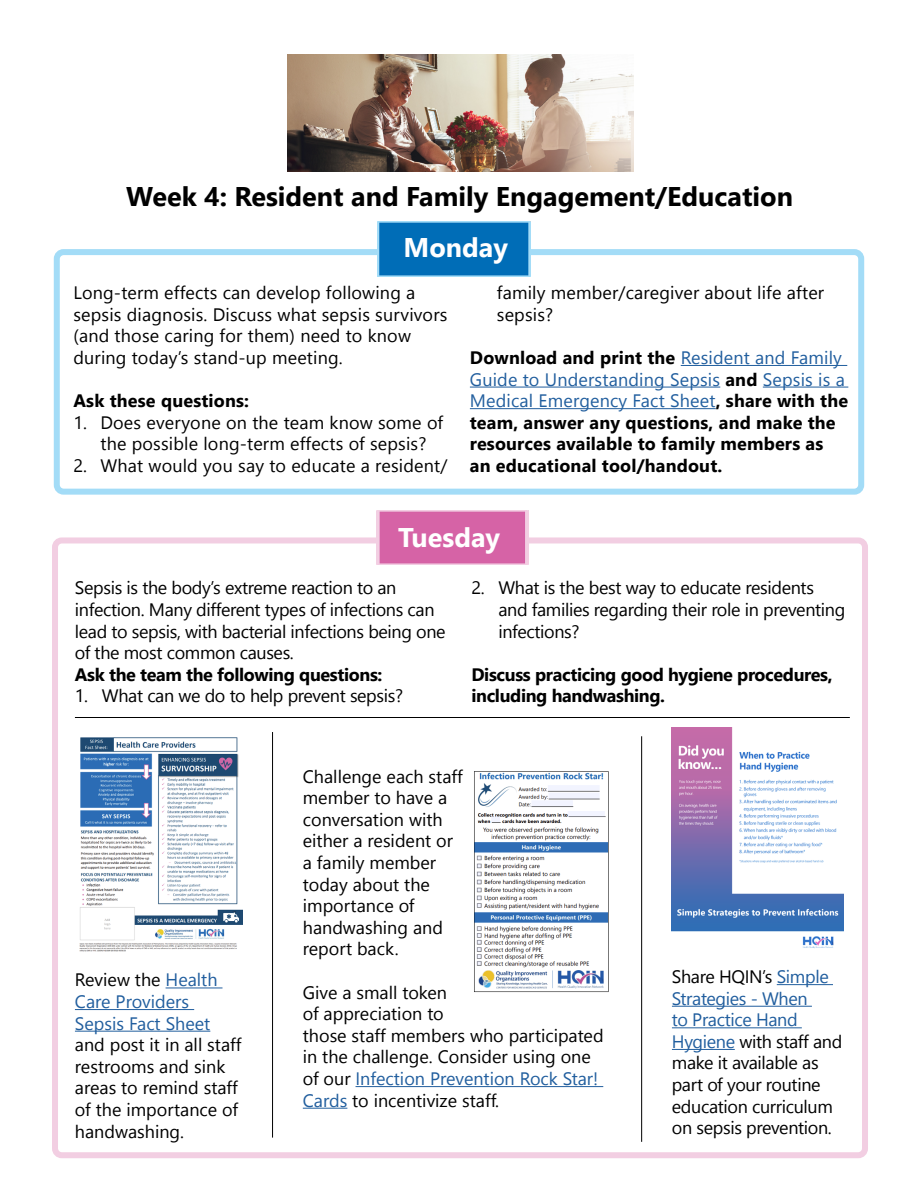
<style>
.page{position:relative;width:918px;height:1188px;background:#fff}
.page>*{position:absolute;margin:0;border:0;box-sizing:border-box;transform-origin:0 0}
.t1{font:700 27px "Nirmala UI";color:#000}
.t2{font:700 27px "Nirmala UI";color:#fff}
.t3{font:18px/21.6px "Nirmala UI";color:#000}
.t4{font:18px/21.6px "Nirmala UI";letter-spacing:-.02em;color:#000}
.t5{font:700 18px/21.6px "Nirmala UI";letter-spacing:.01em;color:#000}
.t6{font:700 18px/21.6px "Nirmala UI";letter-spacing:-.02em;color:#000}
.s1{font-weight:400;color:#215e9e}
.s2{color:#215e9e}
</style>
<div class="page">
<img style="left:288px;top:54px;width:346px;height:118px">
<div style="left:54px;top:249px;width:810px;height:246px;border:6px solid #a3dcf7;border-radius:7px"></div>
<div style="left:378px;top:222px;width:152px;height:54px;background:#006db7"></div>
<hr style="left:681px;top:365px;width:166px;height:1px;background:#215e9e">
<hr style="left:470px;top:387px;width:250px;height:1px;background:#215e9e">
<hr style="left:763px;top:387px;width:85px;height:1px;background:#215e9e">
<hr style="left:470px;top:408px;width:246px;height:1px;background:#215e9e">
<div style="left:52px;top:537px;width:816px;height:621px;border:6px solid #f2cee2;border-radius:7px"></div>
<img style="left:377px;top:510px;width:152px;height:55px">
<img style="left:79px;top:737px;width:163px;height:215px">
<hr style="left:166px;top:988px;width:57px;height:1px;background:#215e9e">
<hr style="left:75px;top:1009px;width:119px;height:1px;background:#215e9e">
<hr style="left:75px;top:1031px;width:135px;height:1px;background:#215e9e">
<img style="left:672px;top:728px;width:172px;height:221px">
<hr style="left:777px;top:984px;width:56px;height:1px;background:#215e9e">
<hr style="left:672px;top:1006px;width:140px;height:1px;background:#215e9e">
<hr style="left:672px;top:1028px;width:130px;height:1px;background:#215e9e">
<hr style="left:672px;top:1049px;width:63px;height:1px;background:#215e9e">
<hr style="left:272px;top:732px;width:1px;height:406px;background:#000">
<hr style="left:641px;top:736px;width:1px;height:406px;background:#000">
<hr style="left:356px;top:1086px;width:247px;height:1px;background:#215e9e">
<hr style="left:303px;top:1108px;width:44px;height:1px;background:#215e9e">
<img style="left:474px;top:771px;width:135px;height:222px">
<hr style="left:75px;top:717px;width:775px;height:1px;background:#000">
<p class="t1" style="left:126px;top:174px;width:669px">Week 4: Resident and Family Engagement/Education</p>
<p class="t2" style="left:404px;top:225px;width:106px">Monday</p>
<p class="t3" style="left:73px;top:281px;width:376px">Long-term effects can develop following a sepsis diagnosis. Discuss what sepsis survivors (and those caring for them) need to know during today’s stand-up meeting.</p>
<p class="t5" style="left:73px;top:389px;width:177px">Ask these questions:</p>
<p class="t3" style="left:73px;top:410px;width:371px;text-align:center">1. Does everyone on the team know some of the possible long-term effects of sepsis?</p>
<p class="t3" style="left:73px;top:454px;width:375px">2. What would you say to educate a resident/</p>
<p class="t3" style="left:497px;top:281px;width:329px">family member/caregiver about life after sepsis?</p>
<p class="t5" style="left:470px;top:346px;width:380px">Download and print the <span class="s1">Resident and Family Guide to Understanding Sepsis</span> and <span class="s1">Sepsis is a Medical Emergency Fact Sheet</span>, share with the team, answer any questions, and make the resources available to family members as an educational tool/handout.</p>
<p class="t2" style="left:398px;top:516px;width:104px">Tuesday</p>
<p class="t4" style="left:75px;top:576px;width:372px">Sepsis is the body’s extreme reaction to an infection. Many different types of infections can lead to sepsis, with bacterial infections being one of the most common causes.</p>
<p class="t6" style="left:75px;top:663px;width:309px">Ask the team the following questions:</p>
<p class="t4" style="left:75px;top:684px;width:330px">1. What can we do to help prevent sepsis?</p>
<p class="t4" style="left:498px;top:576px;width:348px;text-indent:-27px">2. What is the best way to educate residents and families regarding their role in preventing infections?</p>
<p class="t6" style="left:471px;top:663px;width:363px">Discuss practicing good hygiene procedures, including handwashing.</p>
<p class="t3" style="left:303px;top:764px;width:161px">Challenge each staff member to have a conversation with either a resident or a family member today about the importance of handwashing and report back.</p>
<p class="t3" style="left:303px;top:980px;width:302px">Give a small token<br>of appreciation to<br>those staff members who participated in the challenge. Consider using one of our <span class="s2">Infection Prevention Rock Star!<br>Cards</span> to incentivize staff.</p>
<p class="t3" style="left:75px;top:968px;width:168px">Review the <span class="s2">Health<br>Care Providers<br>Sepsis Fact Sheet </span>and post it in all staff restrooms and sink areas to remind staff of the importance of handwashing.</p>
<p class="t4" style="left:672px;top:965px;width:172px">Share HQIN’s <span class="s2">Simple<br>Strategies - When<br>to Practice Hand<br>Hygiene</span> with staff and make it available as part of your routine education curriculum on sepsis prevention.</p>
</div>
